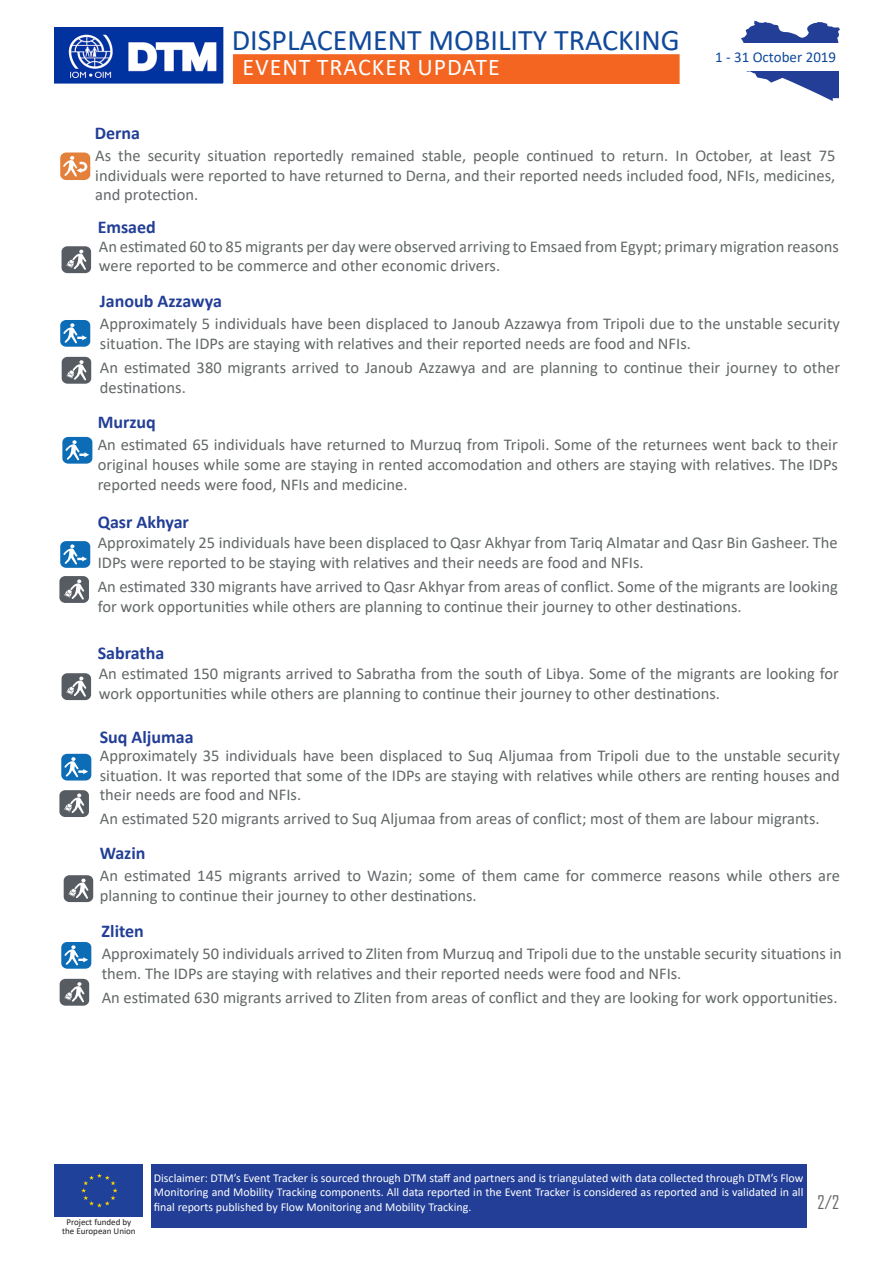
<style>
.page{position:relative;width:893px;height:1263px;background:#fff}
.page>*{position:absolute;margin:0;border:0;box-sizing:border-box;transform-origin:0 0}
.t1{font:30px "Calibri";color:#10499a}
.t2{font:24px "Calibri";letter-spacing:.04em;color:#fff}
.t3{font:700 18px "Calibri";color:#223e96}
.t4{font:18px "Agency FB";color:#666}
.t5{font:16.5px/19.8px "Calibri";color:#626768}
.t6{font:15px "Calibri";color:#10499a}
.t7{font:12px/14.4px "Calibri";color:#fff;text-align:justify}
.t8{font:9px/9px "Calibri";color:#231f20;text-align:center}
</style>
<div class="page">
<div style="left:151px;top:1164px;width:655px;height:64px;background:#223e96"></div>
<img style="left:54px;top:28px;width:168px;height:54px">
<div style="left:19px;top:7px;width:206px;height:78px;border:2px solid #fff"></div>
<div style="left:233px;top:54px;width:447px;height:30px;background:#f36521;border:2px solid #f36521"></div>
<svg style="left:741px;top:21px;width:99px;height:80px"></svg>
<div style="left:695px;top:43px;width:161px;height:27px;background:#fff"></div>
<div style="left:54px;top:1164px;width:88px;height:52px;background:#20419a"></div>
<svg style="left:81px;top:1173px;width:37px;height:34px"></svg>
<svg style="left:60px;top:979px;width:29px;height:27px"></svg>
<svg style="left:64px;top:875px;width:29px;height:27px"></svg>
<svg style="left:59px;top:790px;width:30px;height:27px"></svg>
<svg style="left:62px;top:673px;width:29px;height:27px"></svg>
<svg style="left:59px;top:576px;width:30px;height:27px"></svg>
<svg style="left:62px;top:357px;width:29px;height:27px"></svg>
<svg style="left:62px;top:246px;width:29px;height:27px"></svg>
<svg style="left:60px;top:152px;width:30px;height:28px"></svg>
<svg style="left:60px;top:320px;width:30px;height:27px"></svg>
<svg style="left:62px;top:437px;width:30px;height:27px"></svg>
<svg style="left:60px;top:541px;width:30px;height:27px"></svg>
<svg style="left:61px;top:754px;width:30px;height:26px"></svg>
<svg style="left:61px;top:942px;width:30px;height:27px"></svg>
<p class="t3" style="left:95px;top:121px;width:47px">Derna</p>
<h1 class="t1" style="left:232px;top:19px;width:449px">DISPLACEMENT MOBILITY TRACKING</h1>
<h2 class="t2" style="left:243px;top:50px;width:259px">EVENT TRACKER UPDATE</h2>
<p class="t6" style="left:715px;top:47px;width:123px">1 - 31 October 2019</p>
<p class="t5" style="left:95px;top:145px;width:742px;text-align:justify">As the security situation reportedly remained stable, people continued to return. In October, at least 75 individuals were reported to have returned to Derna, and their reported needs included food, NFIs, medicines, and protection.</p>
<p class="t3" style="left:98px;top:214px;width:60px">Emsaed</p>
<p class="t5" style="left:99px;top:236px;width:742px">An estimated 60 to 85 migrants per day were observed arriving to Emsaed from Egypt; primary migration reasons were reported to be commerce and other economic drivers.</p>
<p class="t3" style="left:100px;top:288px;width:123px">Janoub Azzawya</p>
<p class="t5" style="left:100px;top:313px;width:742px">Approximately 5 individuals have been displaced to Janoub Azzawya from Tripoli due to the unstable security situation. The IDPs are staying with relatives and their reported needs are food and NFIs.</p>
<p class="t5" style="left:100px;top:357px;width:742px">An estimated 380 migrants arrived to Janoub Azzawya and are planning to continue their journey to other destinations.</p>
<p class="t3" style="left:98px;top:410px;width:60px">Murzuq</p>
<p class="t5" style="left:98px;top:434px;width:742px;text-align:justify">An estimated 65 individuals have returned to Murzuq from Tripoli. Some of the returnees went back to their original houses while some are staying in rented accomodation and others are staying with relatives. The IDPs reported needs were food, NFIs and medicine.</p>
<p class="t3" style="left:98px;top:509px;width:93px">Qasr Akhyar</p>
<p class="t5" style="left:98px;top:532px;width:742px">Approximately 25 individuals have been displaced to Qasr Akhyar from Tariq Almatar and Qasr Bin Gasheer. The<br>IDPs were reported to be staying with relatives and their needs are food and NFIs.</p>
<p class="t5" style="left:98px;top:576px;width:742px">An estimated 330 migrants have arrived to Qasr Akhyar from areas of conflict. Some of the migrants are looking for work opportunities while others are planning to continue their journey to other destinations.</p>
<p class="t3" style="left:98px;top:640px;width:68px">Sabratha</p>
<p class="t5" style="left:99px;top:663px;width:742px">An estimated 150 migrants arrived to Sabratha from the south of Libya. Some of the migrants are looking for work opportunities while others are planning to continue their journey to other destinations.</p>
<p class="t3" style="left:100px;top:725px;width:95px">Suq Aljumaa</p>
<p class="t5" style="left:100px;top:745px;width:742px;text-align:justify">Approximately 35 individuals have been displaced to Suq Aljumaa from Tripoli due to the unstable security situation. It was reported that some of the IDPs are staying with relatives while others are renting houses and their needs are food and NFIs.</p>
<p class="t5" style="left:100px;top:809px;width:721px">An estimated 520 migrants arrived to Suq Aljumaa from areas of conflict; most of them are labour migrants.</p>
<p class="t3" style="left:100px;top:840px;width:47px">Wazin</p>
<p class="t5" style="left:100px;top:865px;width:742px">An estimated 145 migrants arrived to Wazin; some of them came for commerce reasons while others are planning to continue their journey to other destinations.</p>
<p class="t3" style="left:102px;top:919px;width:44px">Zliten</p>
<p class="t5" style="left:102px;top:943px;width:742px">Approximately 50 individuals arrived to Zliten from Murzuq and Tripoli due to the unstable security situations in them. The IDPs are staying with relatives and their reported needs were food and NFIs.</p>
<p class="t5" style="left:102px;top:987px;width:737px">An estimated 630 migrants arrived to Zliten from areas of conflict and they are looking for work opportunities.</p>
<p class="t8" style="left:62px;top:1217px;width:75px">Project funded by the European Union</p>
<p class="t7" style="left:154px;top:1170px;width:651px">Disclaimer: DTM’s Event Tracker is sourced through DTM staff and partners and is triangulated with data collected through DTM’s Flow Monitoring and Mobility Tracking components. All data reported in the Event Tracker is considered as reported and is validated in all final reports published by Flow Monitoring and Mobility Tracking.</p>
<p class="t4" style="left:817px;top:1191px;width:23px">2/2</p>
</div>
